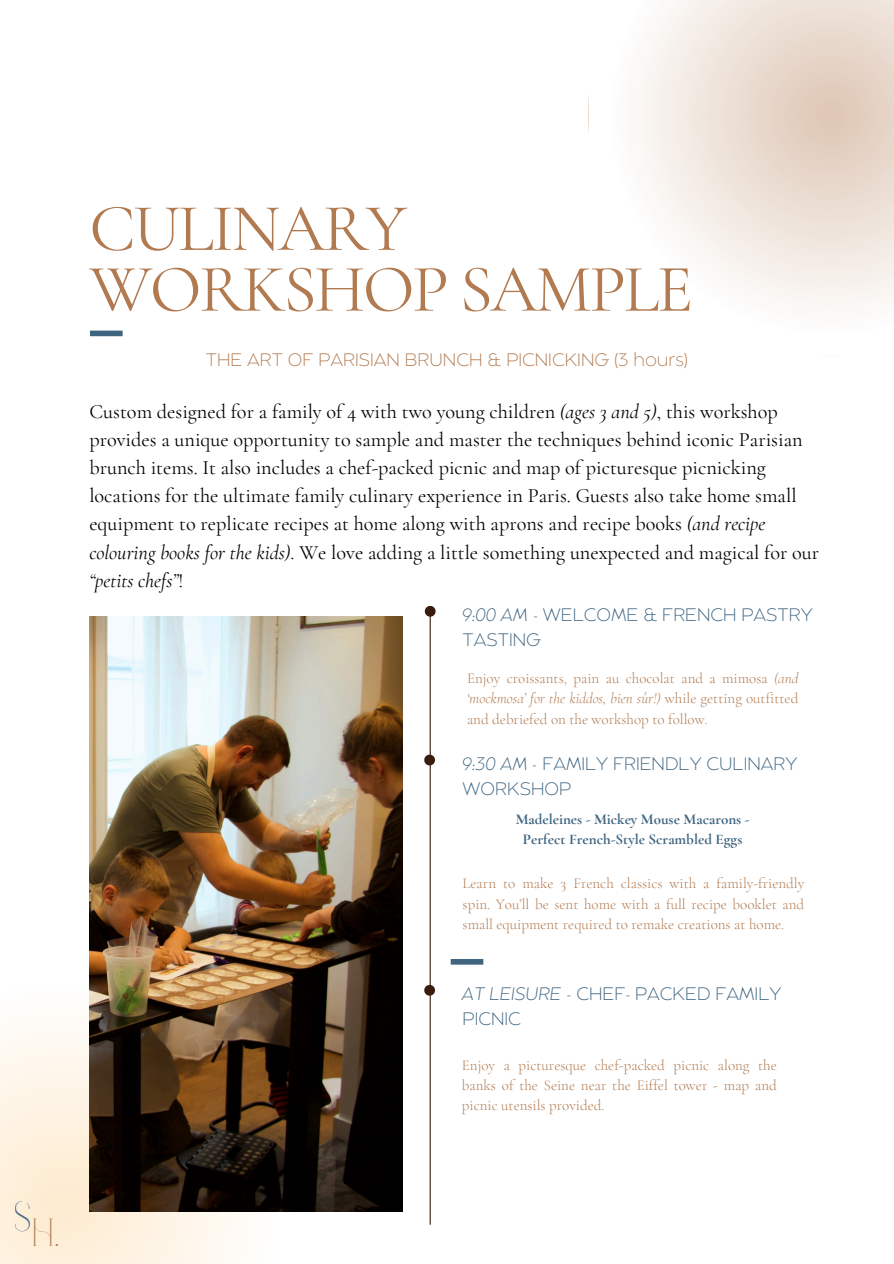
<style>
.page{position:relative;width:894px;height:1264px;background:#fff}
.page>*{position:absolute;margin:0;border:0;box-sizing:border-box;transform-origin:0 0}
.t1{font:67.5px/60.8px "Cormorant Garamond";letter-spacing:-.035em;color:#b17a50}
.t2{font:39.45px "Ferly";color:#b17a50}
.t3{font:20.25px/28.2px "Cormorant Garamond";color:#000}
.t4{font:200 18px/24.8px "Balgin";color:#3e6480}
.t5{font:200 18px "Balgin";color:#b17a50}
.t6{font:300 15px/20.2px "Cormorant Garamond";color:#b17a50;text-align:justify}
.t7{font:700 15px/20.2px "Cormorant Garamond";color:#3e6480;text-align:center}
.s1{font-style:italic}
</style>
<div class="page">
<svg style="left:588px;top:0;width:305px;height:306px"></svg>
<svg style="left:0;top:1028px;width:305px;height:235px"></svg>
<img style="left:89px;top:616px;width:313px;height:595px">
<hr style="left:429px;top:606px;width:1px;height:618px;background:#3a1b0f">
<svg style="left:424px;top:606px;width:11px;height:10px"></svg>
<svg style="left:424px;top:754px;width:11px;height:11px"></svg>
<svg style="left:424px;top:984px;width:11px;height:11px"></svg>
<div style="left:90px;top:330px;width:33px;height:6px;background:#3e6480"></div>
<div style="left:450px;top:959px;width:33px;height:5px;background:#3e6480"></div>
<p class="t1" style="left:89px;top:198px;width:605px">CULINARY<br>WORKSHOP SAMPLE</p>
<h4 class="t5" style="left:206px;top:352px;width:483px">THE ART OF PARISIAN BRUNCH &amp; PICNICKING (3 hours)</h4>
<p class="t3" style="left:89px;top:397px;width:731px">Custom designed for a family of 4 with two young children <span class="s1">(ages 3 and 5)</span>, this workshop provides a unique opportunity to sample and master the techniques behind iconic Parisian brunch items. It also includes a chef-packed picnic and map of picturesque picnicking locations for the ultimate family culinary experience in Paris. Guests also take home small equipment to replicate recipes at home along with aprons and recipe books <span class="s1">(and recipe colouring books for the kids)</span>. We love adding a little something unexpected and magical for our <span class="s1">“petits chefs”</span>!</p>
<p class="t4" style="left:462px;top:604px;width:351px"><span class="s1">9:00 AM</span> - WELCOME &amp; FRENCH PASTRY<br>TASTING</p>
<h2 class="t6" style="left:467px;top:668px;width:333px">Enjoy croissants, pain au chocolat and a mimosa <span class="s1">(and ‘mockmosa’ for the kiddos, bien sûr!)</span> while getting outfitted and debriefed on the workshop to follow.</h2>
<p class="t4" style="left:462px;top:752px;width:336px"><span class="s1">9:30 AM -</span> FAMILY FRIENDLY CULINARY<br>WORKSHOP</p>
<h6 class="t7" style="left:515px;top:809px;width:235px">Madeleines - Mickey Mouse Macarons -<br>Perfect French-Style Scrambled Eggs</h6>
<h4 class="t6" style="left:462px;top:873px;width:343px">Learn to make 3 French classics with a family-friendly spin. You’ll be sent home with a full recipe booklet and small equipment required to remake creations at home.</h4>
<h5 class="t4" style="left:462px;top:983px;width:320px"><span class="s1">AT LEISURE</span> - CHEF- PACKED FAMILY<br>PICNIC</h5>
<h3 class="t6" style="left:462px;top:1054px;width:316px">Enjoy a picturesque chef-packed picnic along the banks of the Seine near the Eiffel tower - map and picnic utensils provided.</h3>
<h2 class="t2" style="left:14px;top:1216px;width:48px"><sup>S</sup>H.</h2>
</div>
